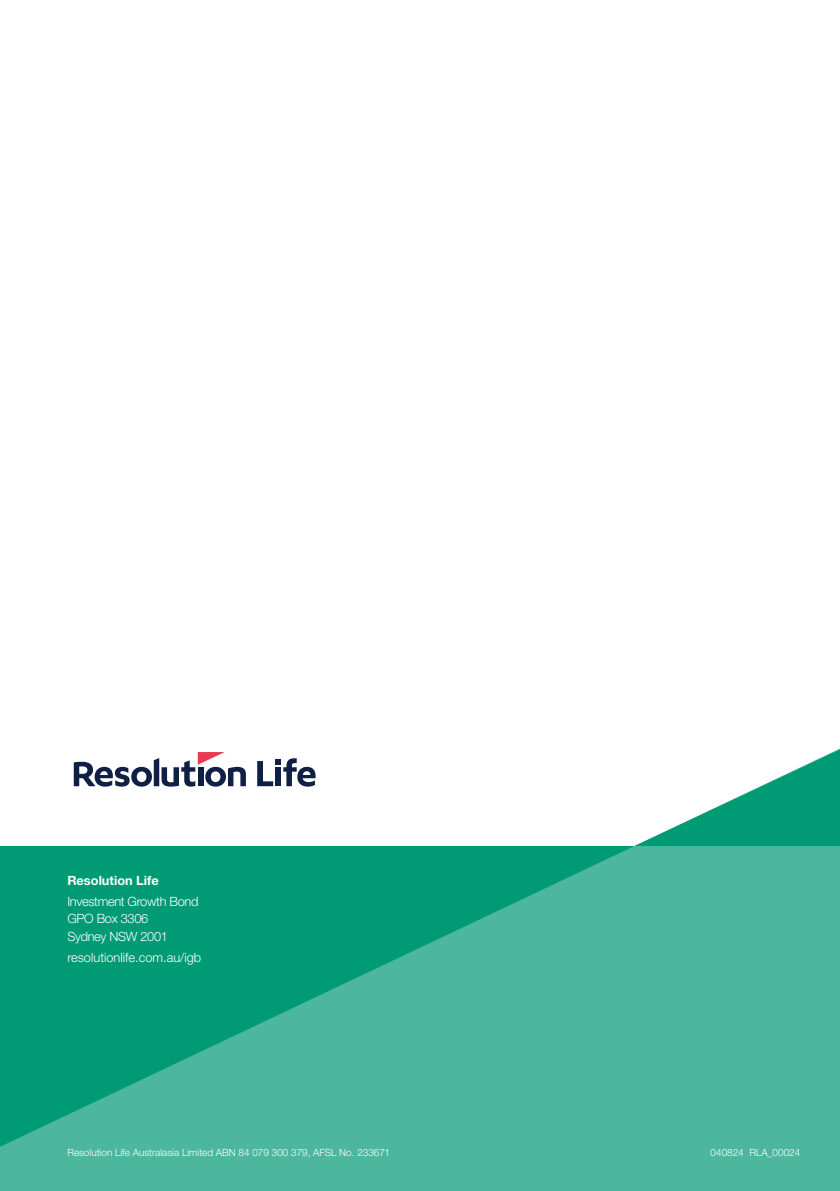
<style>
.page{position:relative;width:840px;height:1191px;background:#fff}
.page>*{position:absolute;margin:0;border:0;box-sizing:border-box;transform-origin:0 0}
.t1{font:300 12.8px/17px "Helvetica Neue LT Pro";letter-spacing:-.025em;color:#fff}
.t2{font:300 12.8px "Helvetica Neue LT Pro";color:#fff}
.t3{font:700 12.8px "Helvetica Neue LT Pro";color:#fff}
.t4{font:300 10px "Helvetica Neue LT Pro";color:#fff}
</style>
<div class="page">
<svg style="left:0;top:752px;width:839px;height:439px;fill:#4db79d"></svg>
<svg style="left:634px;top:749px;width:205px;height:97px"></svg>
<p class="t3" style="left:67px;top:872px;width:93px">Resolution Life</p>
<p class="t1" style="left:67px;top:893px;width:132px">Investment Growth Bond<br>GPO Box 3306<br>Sydney NSW 2001</p>
<p class="t2" style="left:67px;top:949px;width:135px">resolutionlife.com.au/igb</p>
<p class="t4" style="left:67px;top:1146px;width:324px">Resolution Life Australasia Limited ABN 84 079 300 379, AFSL No. 233671</p>
<p class="t4" style="left:710px;top:1146px;width:91px">040824 RLA_00024</p>
</div>
